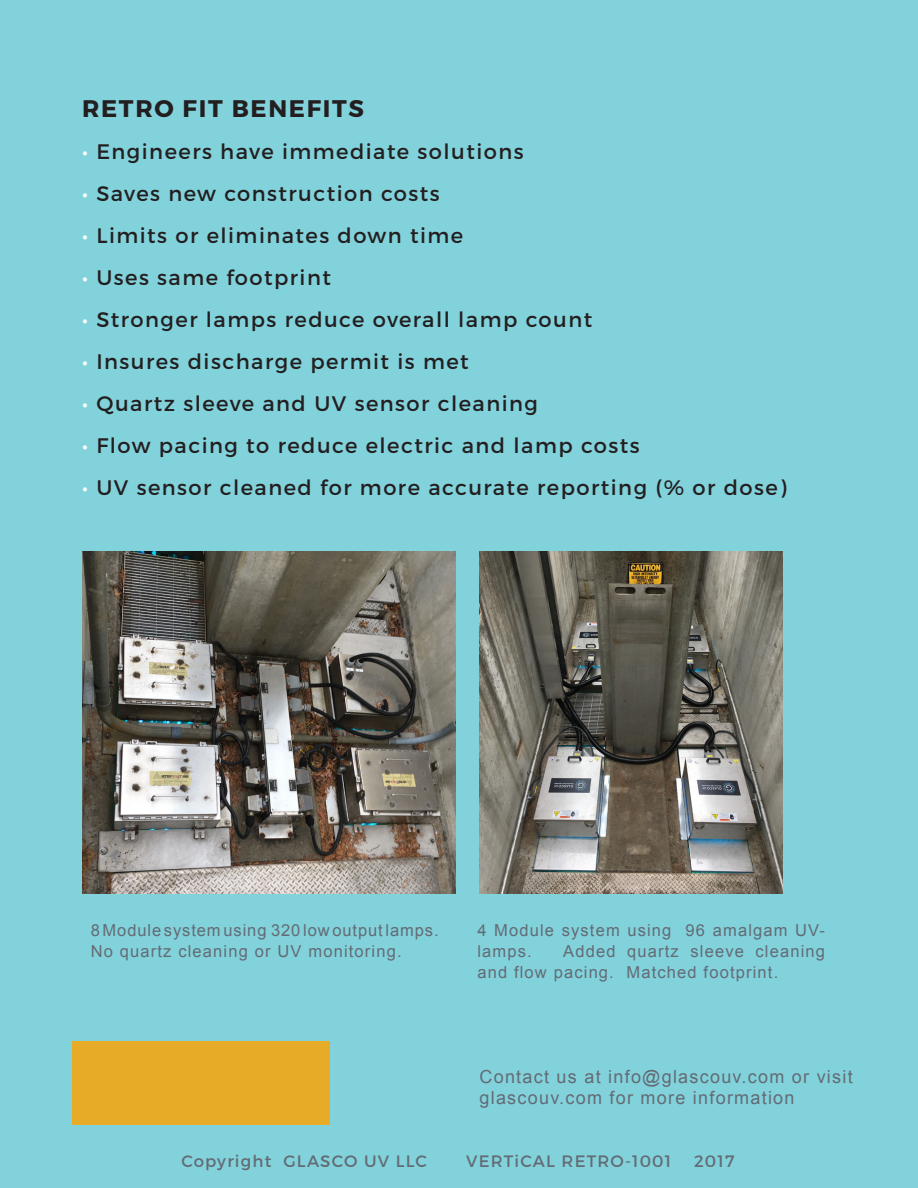
<style>
.page{position:relative;width:918px;height:1188px;background:#82d2dc}
.page>*{position:absolute;margin:0;border:0;box-sizing:border-box;transform-origin:0 0}
.t1{font:700 24px "Montserrat";letter-spacing:.07em;color:#231f20}
.t2{font:21px "Montserrat";letter-spacing:.07em;color:#231f20}
.t3{font:18px/21px "Arial";letter-spacing:.07em;color:#636b74}
.t4{font:16.5px/21px "Arial";letter-spacing:.07em;color:#636b74}
.t5{font:16.5px "Montserrat";letter-spacing:.07em;color:#636b74}
.s1{color:#fff}
</style>
<div class="page">
<div style="left:72px;top:1041px;width:258px;height:84px;background:#e6ac27"></div>
<img style="left:82px;top:551px;width:373px;height:343px">
<img style="left:480px;top:551px;width:303px;height:343px">
<p class="t1" style="left:82px;top:94px;width:284px">RETRO FIT BENEFITS</p>
<p class="t2" style="left:82px;top:139px;width:443px"><span class="s1">•</span> Engineers have immediate solutions</p>
<p class="t2" style="left:82px;top:181px;width:359px"><span class="s1">•</span> Saves new construction costs</p>
<p class="t2" style="left:82px;top:223px;width:383px"><span class="s1">•</span> Limits or eliminates down time</p>
<p class="t2" style="left:82px;top:265px;width:250px"><span class="s1">•</span> Uses same footprint</p>
<p class="t2" style="left:82px;top:307px;width:512px"><span class="s1">•</span> Stronger lamps reduce overall lamp count</p>
<p class="t2" style="left:82px;top:349px;width:388px"><span class="s1">•</span> Insures discharge permit is met</p>
<p class="t2" style="left:82px;top:391px;width:457px"><span class="s1">•</span> Quartz sleeve and UV sensor cleaning</p>
<p class="t2" style="left:82px;top:433px;width:559px"><span class="s1">•</span> Flow pacing to reduce electric and lamp costs</p>
<p class="t2" style="left:82px;top:475px;width:706px"><span class="s1">•</span> UV sensor cleaned for more accurate reporting (% or dose)</p>
<p class="t4" style="left:91px;top:920px;width:349px">8 Module system using 320 low output lamps.<br>No quartz cleaning or UV monitoring.</p>
<p class="t4" style="left:477px;top:920px;width:349px">4 Module system using 96 amalgam UV&shy;lamps.</p>
<p class="t4" style="left:477px;top:941px;width:349px;text-indent:86px">Added quartz sleeve cleaning and flow pacing. Matched footprint.</p>
<p class="t3" style="left:480px;top:1066px;width:375px">Contact us at info@glascouv.com or visit glascouv.com for more information</p>
<p class="t5" style="left:181px;top:1151px;width:247px">Copyright GLASCO UV LLC</p>
<p class="t5" style="left:466px;top:1151px;width:207px">VERTiCAL RETRO-1001</p>
<p class="t5" style="left:694px;top:1151px;width:42px">2017</p>
</div>
